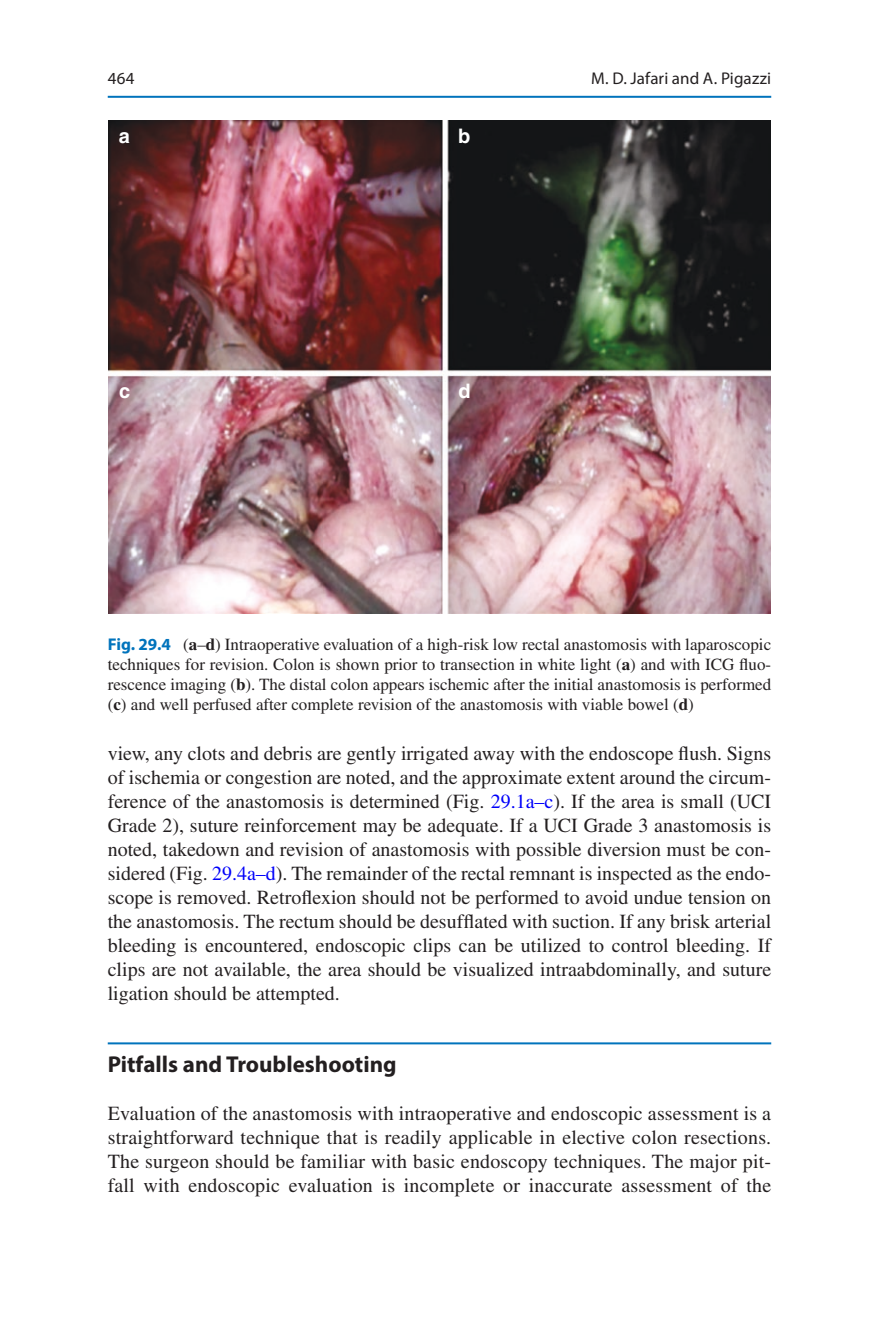
<style>
.page{position:relative;width:879px;height:1333px;background:#fff}
.page>*{position:absolute;margin:0;border:0;box-sizing:border-box;transform-origin:0 0}
.t1{font:700 23px "Kmndyb Myriad Pro";color:#231f20}
.t2{font:20px/24px "Qxvpnp Times LT Std";color:#231f20;text-align:justify}
.t3{font:700 20px "Rhdvkf Helvetica";color:#fff}
.t4{font:17px/20px "Qxvpnp Times LT Std";color:#231f20;text-align:justify}
.t5{font:17px "Rxrvxh Myriad Pro";letter-spacing:.005em;color:#231f20}
.t6{font:17px "Nlmcmt Myriad Pro";color:#231f20}
.s1{font-family:"Kmndyb Myriad Pro";font-weight:700;color:#0073bc}
.s2{font-family:"Lwfstr Times LT Std";font-weight:700}
.s3{color:#0000fa}
</style>
<div class="page">
<hr style="left:108px;top:1042px;width:663px;height:2px;background:#0073bc">
<img style="left:108px;top:121px;width:663px;height:492px">
<hr style="left:108px;top:96px;width:663px;height:2px;background:#0073bc">
<p class="t6" style="left:108px;top:68px;width:28px">464</p>
<p class="t3" style="left:119px;top:123px;width:13px">a</p>
<p class="t3" style="left:458px;top:124px;width:14px">b</p>
<p class="t3" style="left:119px;top:378px;width:13px">c</p>
<p class="t3" style="left:458px;top:379px;width:14px">d</p>
<p class="t5" style="left:591px;top:68px;width:181px">M. D. Jafari and A. Pigazzi</p>
<p class="t4" style="left:108px;top:634px;width:665px"><span class="s1">Fig. 29.4</span> (<span class="s2">a</span>–<span class="s2">d</span>) Intraoperative evaluation of a high-risk low rectal anastomosis with laparoscopic techniques for revision. Colon is shown prior to transection in white light (<span class="s2">a</span>) and with ICG fluo&shy;rescence imaging (<span class="s2">b</span>). The distal colon appears ischemic after the initial anastomosis is performed (<span class="s2">c</span>) and well perfused after complete revision of the anastomosis with viable bowel (<span class="s2">d</span>)</p>
<p class="t2" style="left:108px;top:741px;width:665px">view, any clots and debris are gently irrigated away with the endoscope flush. Signs of ischemia or congestion are noted, and the approximate extent around the circum&shy;ference of the anastomosis is determined (Fig. <span class="s3">29.1a–c</span>). If the area is small (UCI Grade 2), suture reinforcement may be adequate. If a UCI Grade 3 anastomosis is noted, takedown and revision of anastomosis with possible diversion must be con&shy;sidered (Fig. <span class="s3">29.4a–d</span>). The remainder of the rectal remnant is inspected as the endo&shy;scope is removed. Retroflexion should not be performed to avoid undue tension on the anastomosis. The rectum should be desufflated with suction. If any brisk arterial bleeding is encountered, endoscopic clips can be utilized to control bleeding. If clips are not available, the area should be visualized intraabdominally, and suture ligation should be attempted.</p>
<p class="t1" style="left:108px;top:1049px;width:290px">Pitfalls and Troubleshooting</p>
<p class="t2" style="left:108px;top:1101px;width:665px">Evaluation of the anastomosis with intraoperative and endoscopic assessment is a straightforward technique that is readily applicable in elective colon resections.<br>The surgeon should be familiar with basic endoscopy techniques. The major pit&shy;fall with endoscopic evaluation is incomplete or inaccurate assessment of the</p>
</div>
